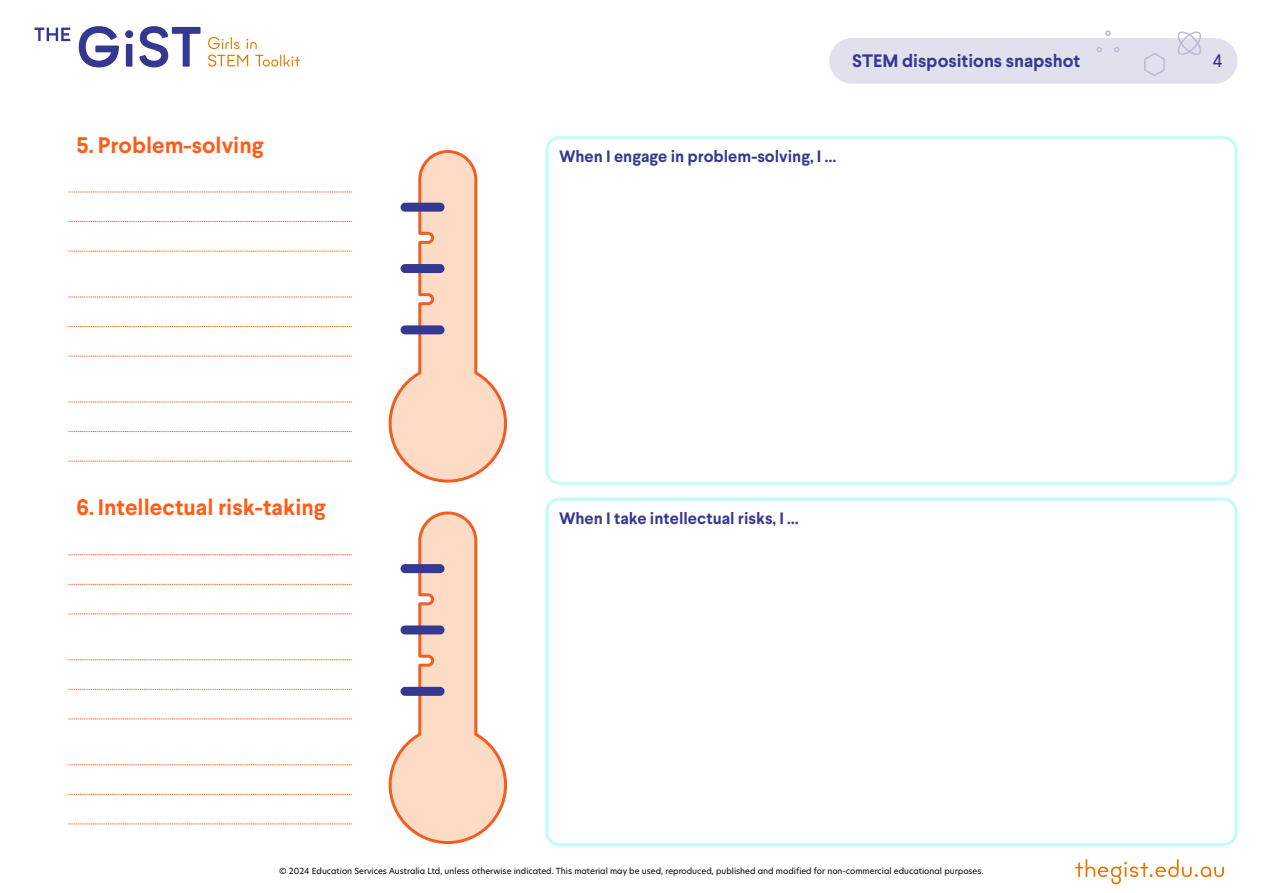
<style>
.page{position:relative;width:1263px;height:893px;background:#fff}
.page>*{position:absolute;margin:0;border:0;box-sizing:border-box;transform-origin:0 0}
.subhead{font:700 22.5px "Larsseit";color:#fe5c17}
.t1{font:18.15px "Larsseit";color:#363791}
.t2{font:700 18px "Larsseit";color:#363791}
.t3{font:700 16.5px "Larsseit";color:#363791}
.t4{font:8.25px "New Hero";color:#000}
</style>
<div class="page">
<svg style="left:388px;top:150px;width:119px;height:333px"></svg>
<div style="left:401px;top:203px;width:44px;height:9px;background:#363991;border-radius:5px"></div>
<div style="left:401px;top:264px;width:44px;height:9px;background:#363991;border-radius:5px"></div>
<div style="left:401px;top:325px;width:44px;height:9px;background:#363991;border-radius:5px"></div>
<svg style="left:388px;top:511px;width:119px;height:334px"></svg>
<div style="left:401px;top:564px;width:44px;height:9px;background:#363991;border-radius:5px"></div>
<div style="left:401px;top:625px;width:44px;height:9px;background:#363991;border-radius:5px"></div>
<div style="left:401px;top:687px;width:44px;height:9px;background:#363991;border-radius:5px"></div>
<div style="left:829px;top:38px;width:408px;height:46px;background:#e1e1ee;border-radius:23px"></div>
<svg style="left:79px;top:26px;width:40px;height:41px"></svg>
<svg style="left:125px;top:30px;width:8px;height:37px"></svg>
<svg style="left:139px;top:26px;width:62px;height:41px"></svg>
<svg style="left:35px;top:28px;width:35px;height:13px"></svg>
<svg style="left:208px;top:37px;width:92px;height:30px"></svg>
<svg style="left:1177px;top:31px;width:24px;height:24px"></svg>
<svg style="left:1105px;top:31px;width:6px;height:5px"></svg>
<svg style="left:1096px;top:47px;width:6px;height:5px"></svg>
<svg style="left:1114px;top:47px;width:5px;height:5px"></svg>
<svg style="left:1144px;top:53px;width:21px;height:23px"></svg>
<svg style="left:1075px;top:859px;width:149px;height:25px"></svg>
<div style="left:545px;top:497px;width:692px;height:349px;border:3px solid #c2fcf3;border-radius:13px"></div>
<div style="left:545px;top:136px;width:692px;height:349px;border:3px solid #c2fcf3;border-radius:13px"></div>
<svg style="left:69px;top:192px;width:283px;height:1px"></svg>
<svg style="left:69px;top:221px;width:283px;height:1px"></svg>
<svg style="left:69px;top:251px;width:283px;height:1px"></svg>
<svg style="left:69px;top:297px;width:283px;height:1px"></svg>
<svg style="left:69px;top:326px;width:283px;height:1px"></svg>
<svg style="left:69px;top:356px;width:283px;height:1px"></svg>
<svg style="left:69px;top:402px;width:283px;height:1px"></svg>
<svg style="left:69px;top:431px;width:283px;height:1px"></svg>
<svg style="left:69px;top:461px;width:283px;height:1px"></svg>
<svg style="left:69px;top:554px;width:283px;height:1px"></svg>
<svg style="left:69px;top:584px;width:283px;height:1px"></svg>
<svg style="left:69px;top:614px;width:283px;height:1px"></svg>
<svg style="left:69px;top:659px;width:283px;height:1px"></svg>
<svg style="left:69px;top:689px;width:283px;height:1px"></svg>
<svg style="left:69px;top:719px;width:283px;height:1px"></svg>
<svg style="left:69px;top:764px;width:283px;height:1px"></svg>
<svg style="left:69px;top:794px;width:283px;height:1px"></svg>
<svg style="left:69px;top:824px;width:283px;height:1px"></svg>
<p class="subhead" style="left:77px;top:131px;width:188px">5. Problem-solving</p>
<p class="subhead" style="left:77px;top:492px;width:251px">6. Intellectual risk-taking</p>
<h1 class="t2" style="left:852px;top:49px;width:230px">STEM dispositions snapshot</h1>
<h1 class="t1" style="left:1213px;top:49px;width:11px">4</h1>
<p class="t3" style="left:559px;top:146px;width:279px">When I engage in problem-solving, I …</p>
<p class="t3" style="left:559px;top:507px;width:241px">When I take intellectual risks, I …</p>
<p class="t4" style="left:279px;top:865px;width:706px">© 2024 Education Services Australia Ltd, unless otherwise indicated. This material may be used, reproduced, published and modified for non-commercial educational purposes.</p>
</div>
